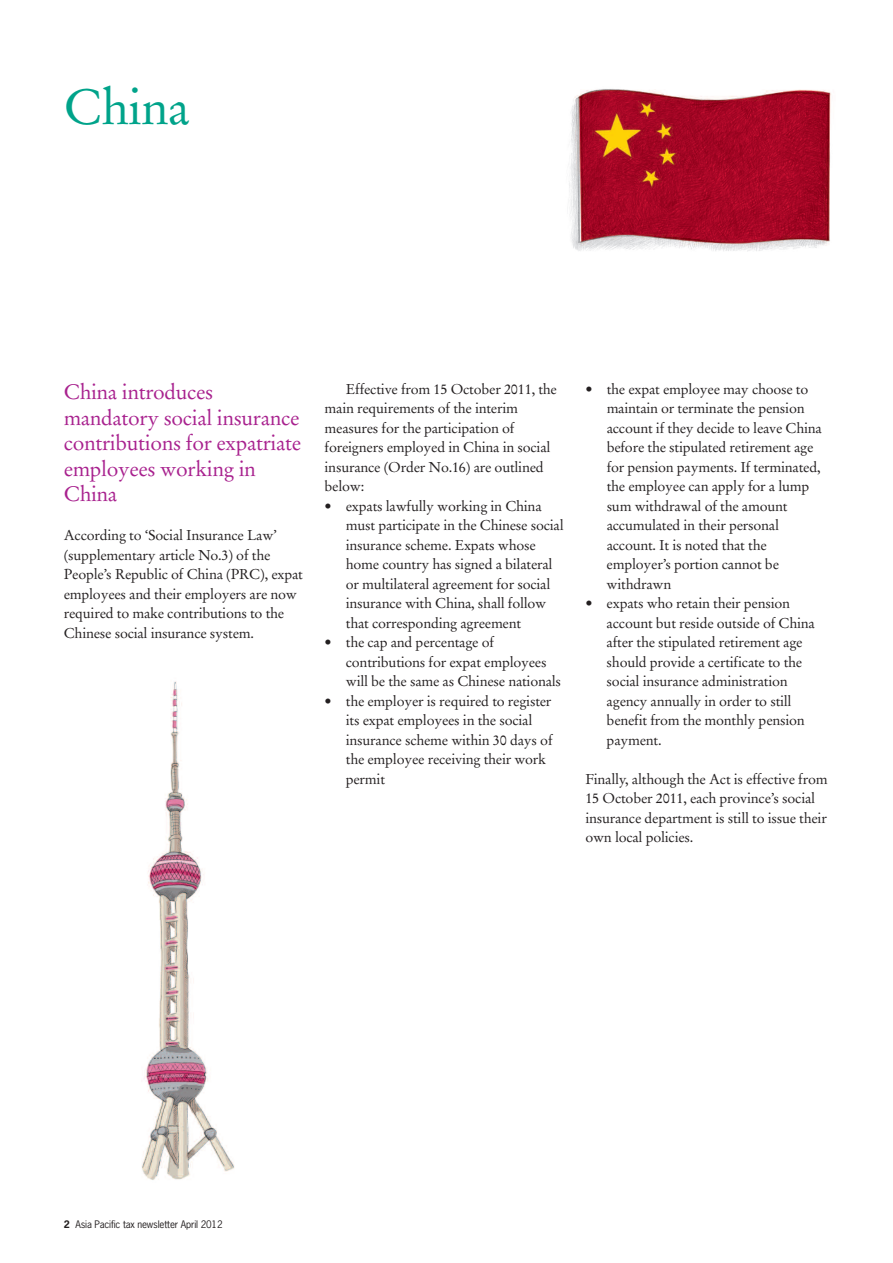
<style>
.page{position:relative;width:893px;height:1263px;background:#fff}
.page>*{position:absolute;margin:0;border:0;box-sizing:border-box;transform-origin:0 0}
.t1{font:49.5px "Stempel Garamond";letter-spacing:-.015em;color:#00a38a}
.t2{font:21px/25.5px "Stempel Garamond";letter-spacing:-.015em;color:#a8218e}
.t3{font:14.25px/19.5px "Stempel Garamond";letter-spacing:-.015em;color:#231f20}
.t4{font:9.75px "News Gothic";letter-spacing:-.015em;color:#231f20}
.s1{font-weight:700}
</style>
<div class="page">
<img style="left:142px;top:681px;width:93px;height:499px">
<img style="left:569px;top:89px;width:262px;height:163px">
<h1 class="t1" style="left:64px;top:85px;width:128px">China</h1>
<h2 class="t2" style="left:64px;top:381px;width:239px">China introduces mandatory social insurance contributions for expatriate employees working in<br>China</h2>
<p class="t3" style="left:64px;top:527px;width:241px">According to ‘Social Insurance Law’ (supplementary article No.3) of the People’s Republic of China (PRC), expat employees and their employers are now required to make contributions to the Chinese social insurance system.</p>
<p class="t3" style="left:325px;top:380px;width:234px;text-indent:21px">Effective from 15 October 2011, the main requirements of the interim measures for the participation of foreigners employed in China in social insurance (Order No.16) are outlined below:</p>
<p class="t3" style="left:346px;top:497px;width:219px;text-indent:-21px">• expats lawfully working in China must participate in the Chinese social insurance scheme. Expats whose home country has signed a bilateral or multilateral agreement for social insurance with China, shall follow that corresponding agreement</p>
<p class="t3" style="left:346px;top:634px;width:217px;text-indent:-21px">• the cap and percentage of contributions for expat employees will be the same as Chinese nationals</p>
<p class="t3" style="left:346px;top:692px;width:208px;text-indent:-21px">• the employer is required to register its expat employees in the social insurance scheme within 30 days of the employee receiving their work permit</p>
<p class="t3" style="left:607px;top:380px;width:217px;text-indent:-21px">• the expat employee may choose to maintain or terminate the pension account if they decide to leave China before the stipulated retirement age for pension payments. If terminated, the employee can apply for a lump sum withdrawal of the amount accumulated in their personal account. It is noted that the employer’s portion cannot be withdrawn</p>
<p class="t3" style="left:607px;top:595px;width:210px;text-indent:-21px">• expats who retain their pension account but reside outside of China after the stipulated retirement age should provide a certificate to the social insurance administration agency annually in order to still benefit from the monthly pension payment.</p>
<p class="t3" style="left:585px;top:770px;width:244px">Finally, although the Act is effective from 15 October 2011, each province’s social insurance department is still to issue their own local policies.</p>
<p class="t4" style="left:64px;top:1219px;width:160px"><span class="s1">2</span> Asia Pacific tax newsletter April 2012</p>
</div>
